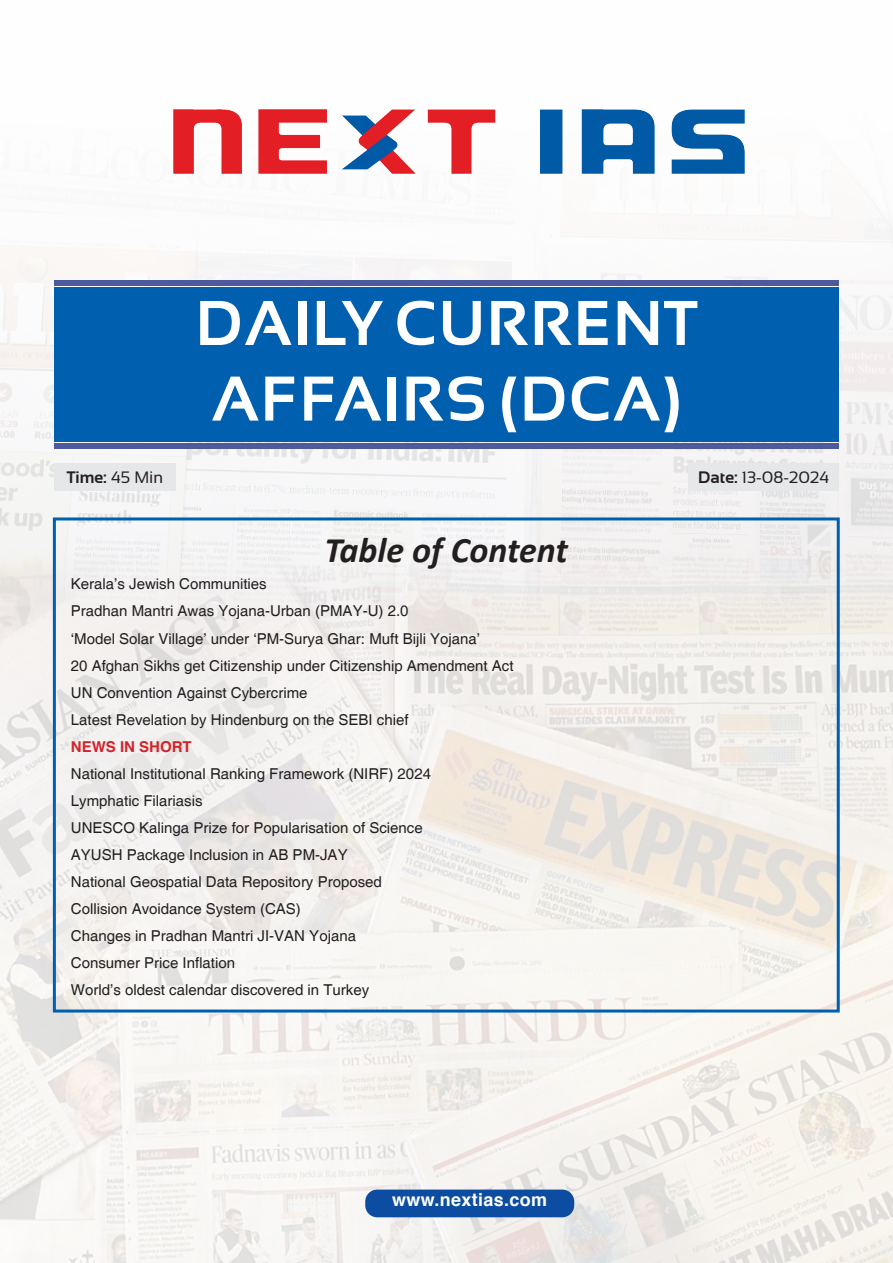
<style>
.page{position:relative;width:893px;height:1263px;background:#fff}
.page>*{position:absolute;margin:0;border:0;box-sizing:border-box;transform-origin:0 0}
.H-2{font:700 63px/75.6px "Sansation";letter-spacing:.02em;color:#fff}
.body{font:italic 700 36px "Calibri";color:#231f20}
.H-2-2{font:700 18px "Helvetica";letter-spacing:.02em;color:#fff}
.t1{font:16.5px "Sansation";color:#231f20}
.t2{font:700 16.5px "Sansation";color:#231f20}
.body-2{font:15px "Helvetica";color:#231f20}
.body-3{font:700 15px "Helvetica";color:#d1232a}
.s1{font-weight:400}
.s2{font-weight:700}
</style>
<div class="page">
<img style="left:0;top:109px;width:893px;height:425px">
<img style="left:0;top:534px;width:893px;height:729px">
<img style="left:174px;top:109px;width:570px;height:64px">
<div style="left:54px;top:287px;width:785px;height:154px;background:#0060af"></div>
<div style="left:54px;top:443px;width:785px;height:5px;background:#4d5a9e"></div>
<div style="left:54px;top:280px;width:785px;height:6px;background:#4d5a9e"></div>
<div style="left:53px;top:517px;width:787px;height:495px;border:3px solid #0060af"></div>
<div style="left:54px;top:463px;width:122px;height:27px;background:#e6e7e9"></div>
<div style="left:365px;top:1189px;width:209px;height:28px;background:#0d4da1;border-radius:12px"></div>
<div style="left:688px;top:463px;width:151px;height:27px;background:#e6e7e9"></div>
<p class="t2" style="left:67px;top:467px;width:98px">Time: <span class="s1">45 Min</span></p>
<p class="H-2" style="left:196px;top:285px;width:503px">DAILY CURRENT<br>AFFAIRS (DCA)</p>
<p class="body" style="left:324px;top:525px;width:245px">Table of Content</p>
<p class="t1" style="left:698px;top:468px;width:133px"><span class="s2">Date:</span> 13-08-2024</p>
<p class="body-2" style="left:71px;top:575px;width:197px">Kerala’s Jewish Communities</p>
<p class="body-2" style="left:71px;top:602px;width:339px">Pradhan Mantri Awas Yojana-Urban (PMAY-U) 2.0</p>
<p class="body-2" style="left:71px;top:629px;width:411px">‘Model Solar Village’ under ‘PM-Surya Ghar: Muft Bijli Yojana’</p>
<p class="body-2" style="left:71px;top:656px;width:444px">20 Afghan Sikhs get Citizenship under Citizenship Amendment Act</p>
<p class="body-2" style="left:71px;top:683px;width:238px">UN Convention Against Cybercrime</p>
<p class="body-2" style="left:71px;top:710px;width:339px">Latest Revelation by Hindenburg on the SEBI chief</p>
<p class="body-3" style="left:71px;top:734px;width:122px">NEWS IN SHORT</p>
<p class="body-2" style="left:71px;top:764px;width:362px">National Institutional Ranking Framework (NIRF) 2024</p>
<p class="body-2" style="left:71px;top:791px;width:133px">Lymphatic Filariasis</p>
<p class="body-2" style="left:71px;top:818px;width:353px">UNESCO Kalinga Prize for Popularisation of Science</p>
<p class="body-2" style="left:71px;top:845px;width:278px">AYUSH Package Inclusion in AB PM-JAY</p>
<p class="body-2" style="left:71px;top:872px;width:312px">National Geospatial Data Repository Proposed</p>
<p class="body-2" style="left:71px;top:899px;width:232px">Collision Avoidance System (CAS)</p>
<p class="body-2" style="left:71px;top:926px;width:287px">Changes in Pradhan Mantri JI-VAN Yojana</p>
<p class="body-2" style="left:71px;top:953px;width:166px">Consumer Price Inflation</p>
<p class="body-2" style="left:71px;top:980px;width:300px">World’s oldest calendar discovered in Turkey</p>
<p class="H-2-2" style="left:392px;top:1185px;width:157px">www.nextias.com</p>
</div>
